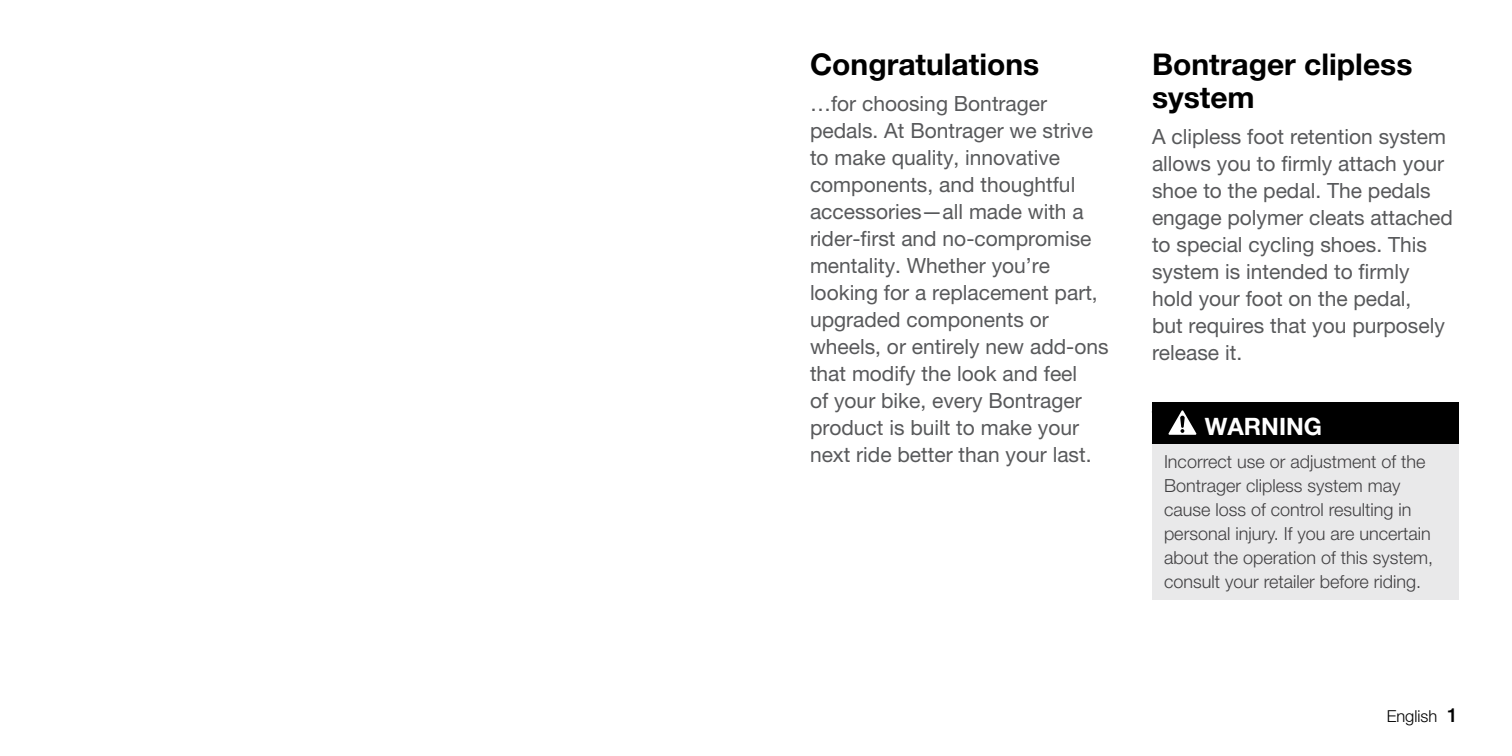
<style>
.page{position:relative;width:1512px;height:756px;background:#fff}
.page>*{position:absolute;margin:0;border:0;box-sizing:border-box;transform-origin:0 0}
.t1{font:700 30px/33px "Helvetica Neue LT Pro";color:#000}
.t2{font:700 24px "Helvetica Neue LT Pro";color:#fff}
.t3{font:21px/27px "Helvetica Neue LT Pro";color:#58595b}
.t4{font:300 18px/24px "Helvetica Neue LT Std";color:#414042}
.t5{font:300 16.5px "Helvetica Neue LT Pro";color:#000}
.s1{font-weight:500;font-size:19.5px}
</style>
<div class="page">
<div style="left:1152px;top:444px;width:307px;height:156px;background:#e9e9ea"></div>
<div style="left:1152px;top:402px;width:307px;height:42px;background:#000"></div>
<svg style="left:1168px;top:410px;width:29px;height:25px"></svg>
<h1 class="t1" style="left:810px;top:48px;width:231px">Congratulations</h1>
<p class="t3" style="left:810px;top:90px;width:300px">…for choosing Bontrager pedals. At Bontrager we strive to make quality, innovative components, and thoughtful accessories—all made with a rider-first and no-compromise mentality. Whether you’re looking for a replacement part, upgraded components or wheels, or entirely new add-ons that modify the look and feel<br>of your bike, every Bontrager product is built to make your next ride better than your last.</p>
<h1 class="t1" style="left:1152px;top:48px;width:262px">Bontrager clipless system</h1>
<p class="t3" style="left:1152px;top:123px;width:303px">A clipless foot retention system allows you to firmly attach your shoe to the pedal. The pedals engage polymer cleats attached to special cycling shoes. This system is intended to firmly hold your foot on the pedal,<br>but requires that you purposely release it.</p>
<p class="t2" style="left:1205px;top:411px;width:119px">WARNING</p>
<p class="t4" style="left:1164px;top:450px;width:271px">Incorrect use or adjustment of the Bontrager clipless system may cause loss of control resulting in personal injury. If you are uncertain about the operation of this system, consult your retailer before riding.</p>
<p class="t3" style="left:1152px;top:486px;width:282px">dirt jumping, or other forms of aggressive riding.</p>
<p class="t5" style="left:1387px;top:706px;width:73px">English <span class="s1">1</span></p>
</div>
